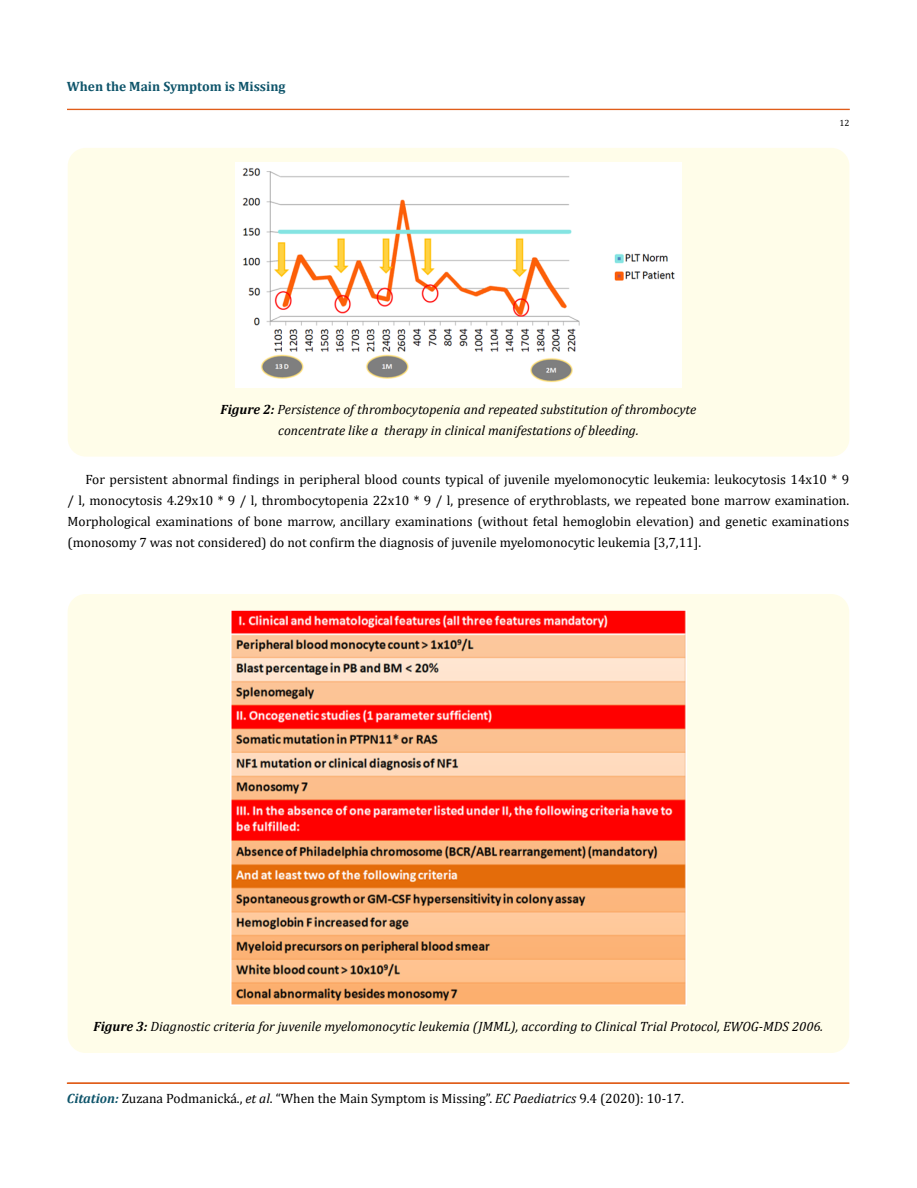
<style>
.page{position:relative;width:917px;height:1188px;background:#fff}
.page>*{position:absolute;margin:0;border:0;box-sizing:border-box;transform-origin:0 0}
.t1{font:13.5px/21px "Cambria";color:#000;text-align:justify}
.t2{font:italic 13.5px/21px "Cambria";color:#000;text-align:center}
.t3{font:700 13.5px "Cambria";color:#0e546a}
.t4{font:9px "Cambria";color:#000}
.s1{font-weight:700}
.s2{font-weight:700;font-style:italic;color:#0e546a}
.s3{font-style:italic}
</style>
<div class="page">
<div style="left:67px;top:109px;width:782px;height:1px;border:1px solid #e05d1a"></div>
<div style="left:67px;top:1083px;width:782px;height:1px;border:1px solid #e05d1a"></div>
<div style="left:68px;top:148px;width:781px;height:309px;background:#fffde9;border-radius:18px"></div>
<img style="left:235px;top:163px;width:446px;height:224px">
<div style="left:68px;top:594px;width:781px;height:459px;background:#fffde9;border-radius:18px"></div>
<img style="left:230px;top:611px;width:456px;height:394px">
<p class="t3" style="left:67px;top:76px;width:220px">When the Main Symptom is Missing</p>
<p class="t2" style="left:221px;top:399px;width:477px"><span class="s1">Figure 2:</span> Persistence of thrombocytopenia and repeated substitution of thrombocyte concentrate like a therapy in clinical manifestations of bleeding.</p>
<p class="t4" style="left:839px;top:117px;width:11px">12</p>
<p class="t1" style="left:68px;top:468px;width:783px;text-indent:18px">For persistent abnormal findings in peripheral blood counts typical of juvenile myelomonocytic leukemia: leukocytosis 14x10 * 9 / l, monocytosis 4.29x10 * 9 / l, thrombocytopenia 22x10 * 9 / l, presence of erythroblasts, we repeated bone marrow examination.<br>Morphological examinations of bone marrow, ancillary examinations (without fetal hemoglobin elevation) and genetic examinations (monosomy 7 was not considered) do not confirm the diagnosis of juvenile myelomonocytic leukemia [3,7,11].</p>
<p class="t2" style="left:93px;top:1015px;width:731px"><span class="s1">Figure 3:</span> Diagnostic criteria for juvenile myelomonocytic leukemia (JMML), according to Clinical Trial Protocol, EWOG-MDS 2006.</p>
<p class="t1" style="left:67px;top:1088px;width:618px"><span class="s2">Citation:</span> Zuzana Podmanická., <span class="s3">et al</span>. “When the Main Symptom is Missing”. <span class="s3">EC Paediatrics</span> 9.4 (2020): 10-17.</p>
</div>
